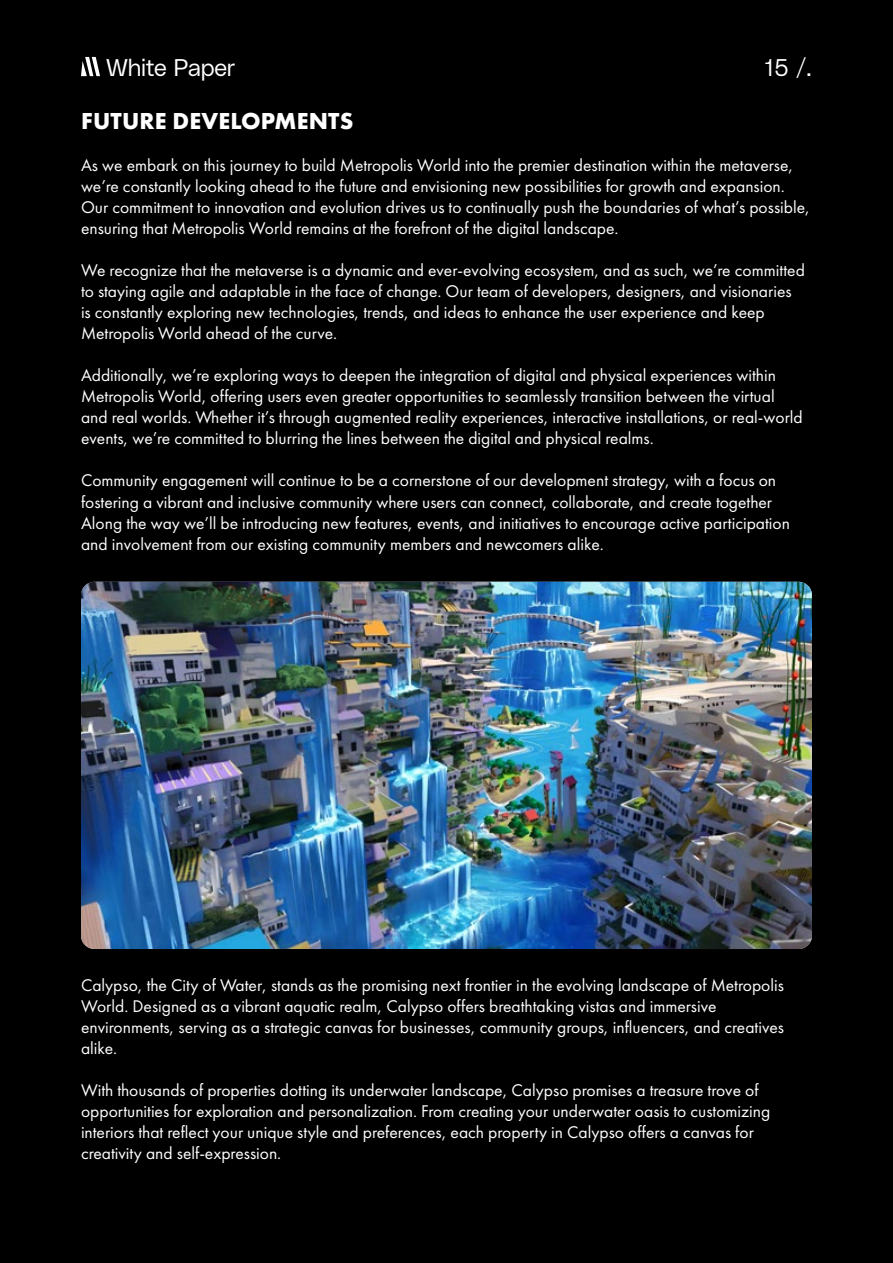
<style>
.page{position:relative;width:893px;height:1263px;background:#000}
.page>*{position:absolute;margin:0;border:0;box-sizing:border-box;transform-origin:0 0}
.t1{font:700 24px "Futura PT";letter-spacing:.01em;color:#fff}
.t2{font:24px "Poly Sans Slim";letter-spacing:-.015em;color:#fff}
.t3{font:17.55px/21px "Futura PT";color:#fff}
</style>
<div class="page">
<svg style="left:81px;top:57px;width:19px;height:19px"></svg>
<img style="left:81px;top:582px;width:731px;height:367px">
<h1 class="t2" style="left:106px;top:50px;width:131px">White Paper</h1>
<h1 class="t2" style="left:765px;top:50px;width:48px">15 /.</h1>
<h1 class="t1" style="left:81px;top:106px;width:274px">FUTURE DEVELOPMENTS</h1>
<p class="t3" style="left:81px;top:155px;width:730px">As we embark on this journey to build Metropolis World into the premier destination within the metaverse, we’re constantly looking ahead to the future and envisioning new possibilities for growth and expansion.<br>Our commitment to innovation and evolution drives us to continually push the boundaries of what’s possible, ensuring that Metropolis World remains at the forefront of the digital landscape.</p>
<p class="t3" style="left:81px;top:260px;width:725px">We recognize that the metaverse is a dynamic and ever-evolving ecosystem, and as such, we’re committed to staying agile and adaptable in the face of change. Our team of developers, designers, and visionaries is constantly exploring new technologies, trends, and ideas to enhance the user experience and keep Metropolis World ahead of the curve.</p>
<p class="t3" style="left:81px;top:365px;width:723px">Additionally, we’re exploring ways to deepen the integration of digital and physical experiences within Metropolis World, offering users even greater opportunities to seamlessly transition between the virtual and real worlds. Whether it’s through augmented reality experiences, interactive installations, or real-world events, we’re committed to blurring the lines between the digital and physical realms.</p>
<p class="t3" style="left:81px;top:470px;width:710px">Community engagement will continue to be a cornerstone of our development strategy, with a focus on fostering a vibrant and inclusive community where users can connect, collaborate, and create together Along the way we’ll be introducing new features, events, and initiatives to encourage active participation and involvement from our existing community members and newcomers alike.</p>
<p class="t3" style="left:81px;top:974px;width:705px">Calypso, the City of Water, stands as the promising next frontier in the evolving landscape of Metropolis World. Designed as a vibrant aquatic realm, Calypso offers breathtaking vistas and immersive environments, serving as a strategic canvas for businesses, community groups, influencers, and creatives alike.</p>
<p class="t3" style="left:81px;top:1079px;width:691px">With thousands of properties dotting its underwater landscape, Calypso promises a treasure trove of opportunities for exploration and personalization. From creating your underwater oasis to customizing interiors that reflect your unique style and preferences, each property in Calypso offers a canvas for creativity and self-expression.</p>
</div>
